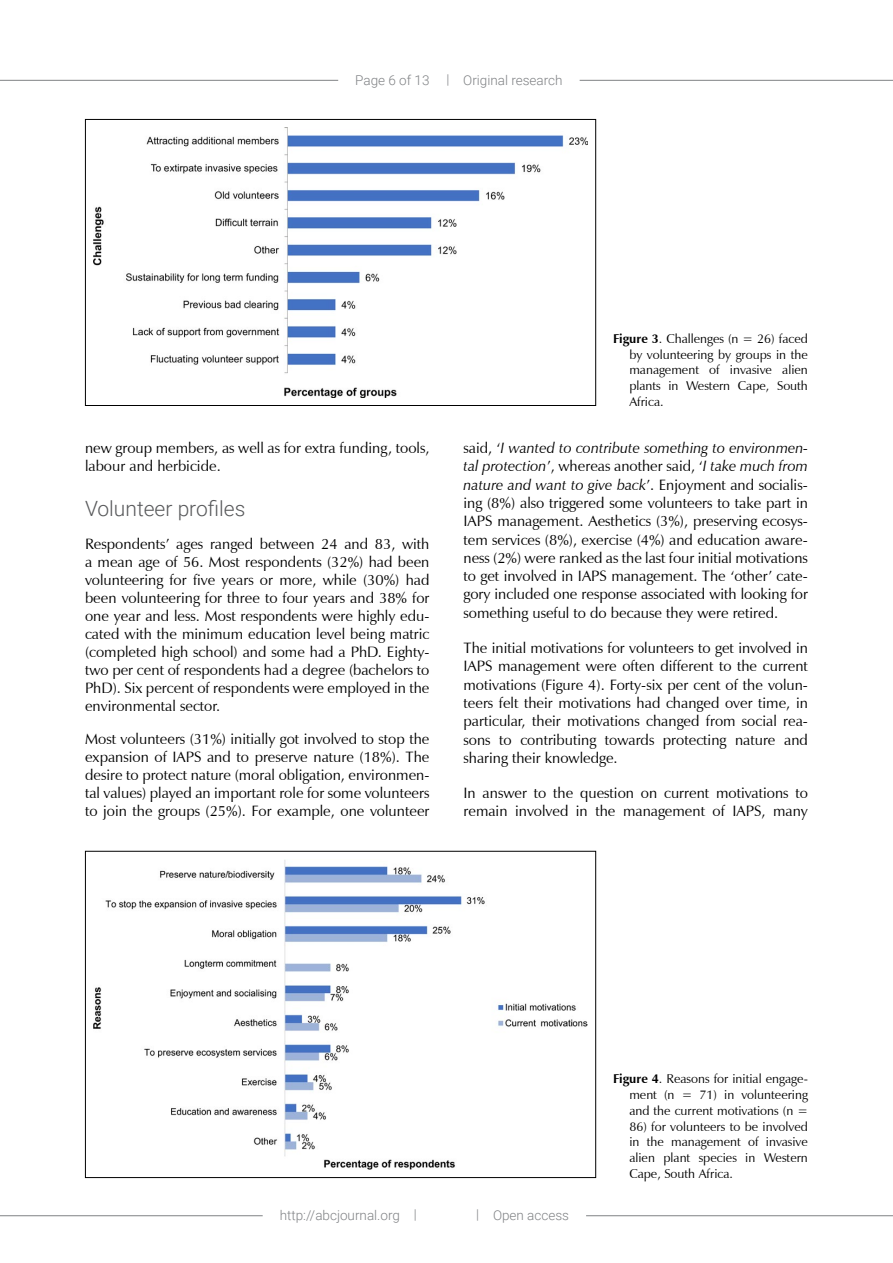
<style>
.page{position:relative;width:893px;height:1263px;background:#fff}
.page>*{position:absolute;margin:0;border:0;box-sizing:border-box;transform-origin:0 0}
.EF_heading_02{font:300 21px "Roboto";color:#58595b}
.EF_Paragraph_text{font:15px/18.3px "Zapf Humanist 601 BT";color:#000;text-align:justify}
.EF_footer_LEFT{font:300 13.5px "Roboto";color:#808285}
.EF_Captions{font:12.75px/15.8px "Zapf Humanist 601 BT";color:#000;text-align:justify}
.s1{font-weight:700}
.s2{font-style:italic}
</style>
<div class="page">
<hr style="left:0;top:1215px;width:893px;height:1px;background:#808285">
<hr style="left:0;top:80px;width:893px;height:1px;background:#808285">
<div style="left:429px;top:77px;width:151px;height:7px;background:#fff"></div>
<div style="left:459px;top:1212px;width:127px;height:7px;background:#fff"></div>
<div style="left:417px;top:1186px;width:59px;height:34px;background:#fff"></div>
<div style="left:263px;top:1212px;width:171px;height:7px;background:#fff"></div>
<div style="left:338px;top:77px;width:108px;height:7px;background:#fff"></div>
<img style="left:94px;top:128px;width:493px;height:269px">
<div style="left:85px;top:119px;width:511px;height:287px;border:1px solid #000"></div>
<img style="left:94px;top:860px;width:493px;height:309px">
<p class="EF_footer_LEFT" style="left:355px;top:71px;width:76px">Page 6 of 13</p>
<p class="EF_footer_LEFT" style="left:446px;top:71px;width:118px">| Original research</p>
<p class="EF_Paragraph_text" style="left:85px;top:439px;width:346px">new group members, as well as for extra funding, tools, labour and herbicide.</p>
<p class="EF_heading_02" style="left:85px;top:494px;width:162px">Volunteer profiles</p>
<p class="EF_Paragraph_text" style="left:85px;top:535px;width:346px">Respondents’ ages ranged between 24 and 83, with a mean age of 56. Most respondents (32%) had been volunteering for five years or more, while (30%) had been volunteering for three to four years and 38% for one year and less. Most respondents were highly edu&shy;cated with the minimum education level being matric (completed high school) and some had a PhD. Eighty&shy;two per cent of respondents had a degree (bachelors to PhD). Six percent of respondents were employed in the environmental sector.</p>
<p class="EF_Paragraph_text" style="left:85px;top:730px;width:346px">Most volunteers (31%) initially got involved to stop the expansion of IAPS and to preserve nature (18%). The desire to protect nature (moral obligation, environmen&shy;tal values) played an important role for some volunteers to join the groups (25%). For example, one volunteer</p>
<p class="EF_Captions" style="left:629px;top:331px;width:180px;text-indent:-16px"><span class="s1">Figure 3</span>. Challenges (n = 26) faced by volunteering by groups in the management of invasive alien plants in Western Cape, South Africa.</p>
<p class="EF_Paragraph_text" style="left:463px;top:439px;width:346px">said, ‘<span class="s2">I wanted to contribute something to environmen&shy;tal protection</span>’, whereas another said, ‘<span class="s2">I take much from nature and want to give back</span>’. Enjoyment and socialis&shy;ing (8%) also triggered some volunteers to take part in IAPS management. Aesthetics (3%), preserving ecosys&shy;tem services (8%), exercise (4%) and education aware&shy;ness (2%) were ranked as the last four initial motivations to get involved in IAPS management. The ‘other’ cate&shy;gory included one response associated with looking for something useful to do because they were retired.</p>
<p class="EF_Paragraph_text" style="left:463px;top:639px;width:346px">The initial motivations for volunteers to get involved in IAPS management were often different to the current motivations (Figure 4). Forty-six per cent of the volun&shy;teers felt their motivations had changed over time, in particular, their motivations changed from social rea&shy;sons to contributing towards protecting nature and sharing their knowledge.</p>
<p class="EF_Paragraph_text" style="left:463px;top:784px;width:346px">In answer to the question on current motivations to remain involved in the management of IAPS, many</p>
<p class="EF_Captions" style="left:629px;top:1071px;width:180px;text-indent:-16px"><span class="s1">Figure 4</span>. Reasons for initial engage&shy;ment (n = 71) in volunteering and the current motivations (n =</p>
<p class="EF_Captions" style="left:629px;top:1118px;width:180px">86) for volunteers to be involved in the management of invasive alien plant species in Western Cape, South Africa.</p>
<p class="EF_footer_LEFT" style="left:280px;top:1206px;width:139px">http://abcjournal.org |</p>
<p class="EF_footer_LEFT" style="left:476px;top:1206px;width:94px">| Open access</p>
</div>
